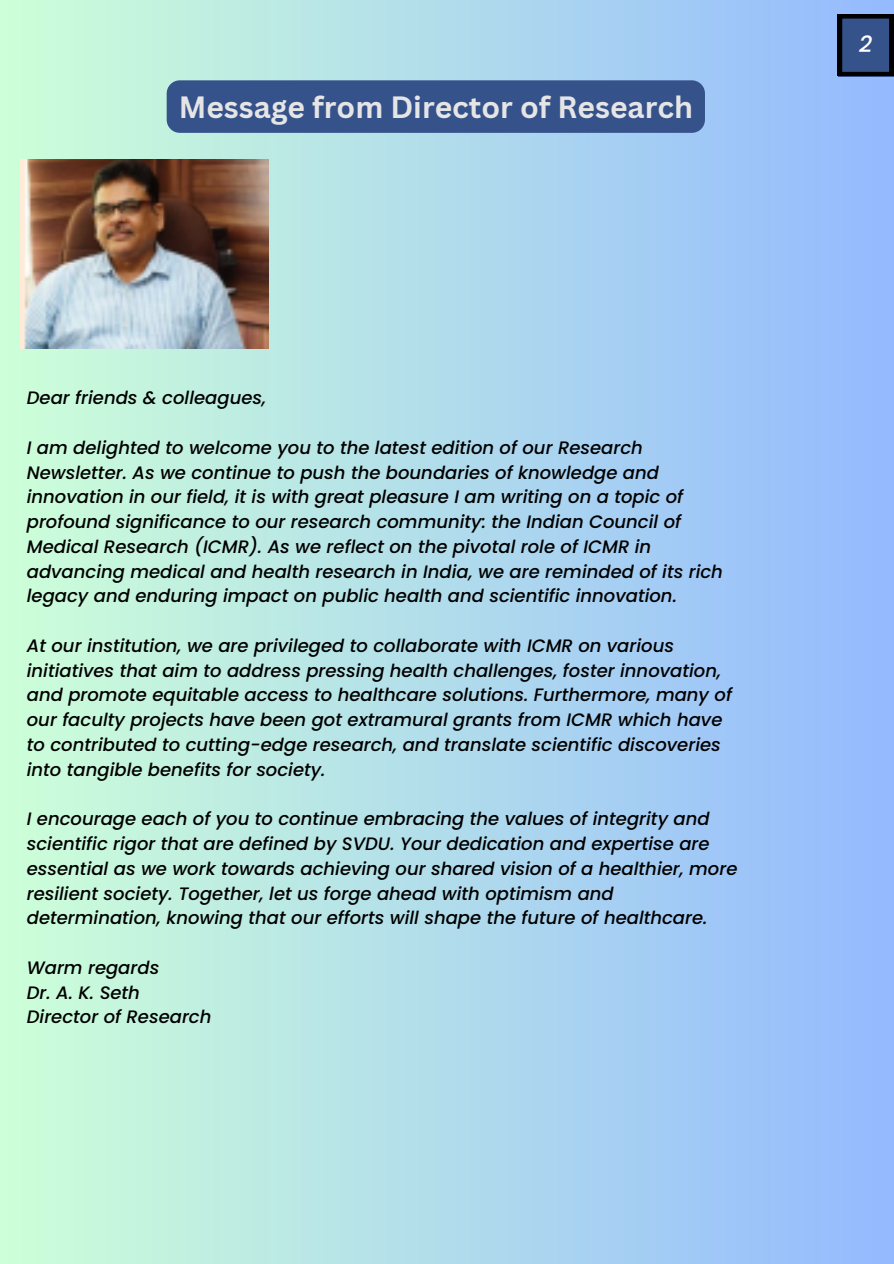
<style>
.page{position:relative;width:894px;height:1264px;background:#fff}
.page>*{position:absolute;margin:0;border:0;box-sizing:border-box;transform-origin:0 0}
.t1{font:700 30px "Canva Sans";color:#e5e5e5}
.t2{font:italic 500 22.8px "Poppins";color:#fff}
.t3{font:italic 500 18px/24.8px "Poppins";color:#000}
</style>
<div class="page">
<div style="left:0;top:0;width:893px;height:1263px;background:linear-gradient(to right,#cdffd8,#94b9ff)"></div>
<svg style="left:837px;top:14px;width:56px;height:62px;background:#263b64"></svg>
<img style="left:20px;top:159px;width:249px;height:189px">
<div style="left:167px;top:80px;width:537px;height:53px;background:#36528b"></div>
<p class="t1" style="left:179px;top:86px;width:515px">Message from Director of Research</p>
<p class="t3" style="left:27px;top:385px;width:241px">Dear friends &amp; colleagues,</p>
<p class="t3" style="left:27px;top:435px;width:697px">I am delighted to welcome you to the latest edition of our Research Newsletter. As we continue to push the boundaries of knowledge and innovation in our field, it is with great pleasure I am writing on a topic of profound significance to our research community: the Indian Council of Medical Research (ICMR). As we reflect on the pivotal role of ICMR in advancing medical and health research in India, we are reminded of its rich legacy and enduring impact on public health and scientific innovation.</p>
<p class="t3" style="left:27px;top:633px;width:706px">At our institution, we are privileged to collaborate with ICMR on various initiatives that aim to address pressing health challenges, foster innovation, and promote equitable access to healthcare solutions. Furthermore, many of our faculty projects have been got extramural grants from ICMR which have to contributed to cutting-edge research, and translate scientific discoveries into tangible benefits for society.</p>
<p class="t3" style="left:27px;top:806px;width:712px">I encourage each of you to continue embracing the values of integrity and scientific rigor that are defined by SVDU. Your dedication and expertise are essential as we work towards achieving our shared vision of a healthier, more resilient society. Together, let us forge ahead with optimism and determination, knowing that our efforts will shape the future of healthcare.</p>
<p class="t3" style="left:27px;top:955px;width:134px">Warm regards</p>
<p class="t3" style="left:27px;top:979px;width:115px">Dr. A. K. Seth</p>
<p class="t3" style="left:27px;top:1004px;width:186px">Director of Research</p>
<p class="t2" style="left:858px;top:28px;width:15px">2</p>
</div>
